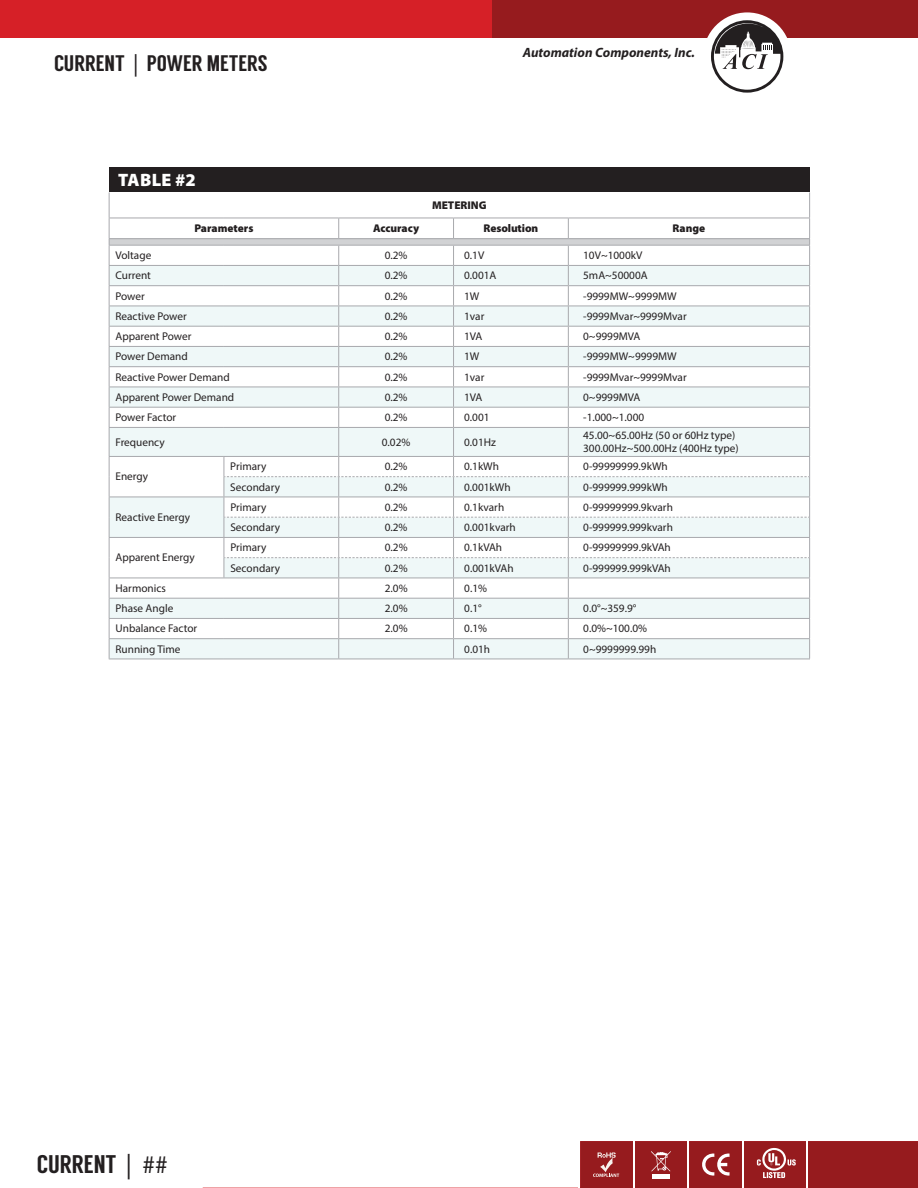
<style>
.page{position:relative;width:918px;height:1188px;background:#fff}
.page>*{position:absolute;margin:0;border:0;box-sizing:border-box;transform-origin:0 0}
.t1{font:25.5px "Langdon";color:#231f20}
.t2{font:22.5px "Langdon";color:#231f20}
.表格表头字体{font:900 18px "Myriad Pro";letter-spacing:.02em;color:#fff}
.t3{font:italic 700 13.5px "Myriad Pro";color:#231f20}
.表格{font:11.25px "Myriad Pro";color:#231f20}
.表格-2{font:900 11.25px "Myriad Pro";letter-spacing:-.005em;color:#231f20}
.表格字体{font:900 11.25px "Myriad Pro";color:#231f20}
.s1{font-family:"Myriad Pro"}
</style>
<div class="page">
<div style="left:490px;top:0;width:428px;height:38px;background:#961b1e"></div>
<div style="left:0;top:0;width:491px;height:38px;background:#d62027"></div>
<div style="left:703px;top:12px;width:88px;height:88px;background:#fff;border-radius:50%"></div>
<svg style="left:711px;top:20px;width:72px;height:73px"></svg>
<svg style="left:203px;top:1141px;width:715px;height:47px;background:#a03033"></svg>
<div style="left:109px;top:167px;width:701px;height:25px;background:#231f20"></div>
<div style="left:109px;top:239px;width:701px;height:6px;background:#d1d2d4"></div>
<svg style="left:110px;top:266px;width:114px;height:393px;fill:#f4f8f8"></svg>
<hr style="left:109px;top:218px;width:115px;height:1px;background:#a8a9ad">
<hr style="left:109px;top:238px;width:115px;height:1px;background:#a8a9ad">
<hr style="left:109px;top:245px;width:115px;height:1px;background:#a8a9ad">
<hr style="left:109px;top:265px;width:115px;height:1px;background:#a8a9ad">
<hr style="left:109px;top:285px;width:115px;height:1px;background:#a8a9ad">
<hr style="left:109px;top:306px;width:115px;height:1px;background:#a8a9ad">
<hr style="left:109px;top:326px;width:115px;height:1px;background:#a8a9ad">
<hr style="left:109px;top:346px;width:115px;height:1px;background:#a8a9ad">
<hr style="left:109px;top:366px;width:115px;height:1px;background:#a8a9ad">
<hr style="left:109px;top:387px;width:115px;height:1px;background:#a8a9ad">
<hr style="left:109px;top:407px;width:115px;height:1px;background:#a8a9ad">
<hr style="left:109px;top:427px;width:115px;height:1px;background:#a8a9ad">
<hr style="left:109px;top:456px;width:115px;height:1px;background:#a8a9ad">
<hr style="left:109px;top:497px;width:115px;height:1px;background:#a8a9ad">
<hr style="left:109px;top:537px;width:115px;height:1px;background:#a8a9ad">
<hr style="left:109px;top:578px;width:115px;height:1px;background:#a8a9ad">
<hr style="left:109px;top:598px;width:115px;height:1px;background:#a8a9ad">
<hr style="left:109px;top:618px;width:115px;height:1px;background:#a8a9ad">
<hr style="left:109px;top:638px;width:115px;height:1px;background:#a8a9ad">
<svg style="left:109px;top:192px;width:1px;height:467px"></svg>
<svg style="left:224px;top:192px;width:586px;height:467px"></svg>
<hr style="left:109px;top:659px;width:115px;height:1px;background:#a8a9ad">
<hr style="left:224px;top:659px;width:115px;height:1px;background:#a8a9ad">
<hr style="left:339px;top:659px;width:115px;height:1px;background:#a8a9ad">
<hr style="left:454px;top:659px;width:114px;height:1px;background:#a8a9ad">
<hr style="left:568px;top:659px;width:242px;height:1px;background:#a8a9ad">
<div style="left:193px;top:1127px;width:386px;height:60px;background:#fff"></div>
<p class="t2" style="left:54px;top:50px;width:215px">CURRENT <span class="s1">|</span> POWER METERS</p>
<p class="表格表头字体" style="left:118px;top:168px;width:79px">TABLE #2</p>
<p class="t3" style="left:523px;top:44px;width:174px">Automation Components, Inc.</p>
<p class="表格字体" style="left:432px;top:198px;width:56px">METERING</p>
<p class="表格-2" style="left:194px;top:221px;width:61px">Parameters</p>
<p class="表格-2" style="left:373px;top:221px;width:48px">Accuracy</p>
<p class="表格-2" style="left:484px;top:221px;width:56px">Resolution</p>
<p class="表格-2" style="left:673px;top:221px;width:34px">Range</p>
<p class="表格" style="left:116px;top:248px;width:37px">Voltage</p>
<p class="表格" style="left:385px;top:248px;width:24px">0.2%</p>
<p class="表格" style="left:464px;top:248px;width:22px">0.1V</p>
<p class="表格" style="left:583px;top:248px;width:61px">10V~1000kV</p>
<p class="表格" style="left:116px;top:269px;width:37px">Current</p>
<p class="表格" style="left:385px;top:269px;width:24px">0.2%</p>
<p class="表格" style="left:464px;top:269px;width:34px">0.001A</p>
<p class="表格" style="left:583px;top:269px;width:66px">5mA~50000A</p>
<p class="表格" style="left:116px;top:289px;width:31px">Power</p>
<p class="表格" style="left:385px;top:289px;width:24px">0.2%</p>
<p class="表格" style="left:464px;top:289px;width:17px">1W</p>
<p class="表格" style="left:583px;top:289px;width:95px">-9999MW~9999MW</p>
<p class="表格" style="left:116px;top:309px;width:73px">Reactive Power</p>
<p class="表格" style="left:385px;top:309px;width:24px">0.2%</p>
<p class="表格" style="left:464px;top:309px;width:22px">1var</p>
<p class="表格" style="left:583px;top:309px;width:105px">-9999Mvar~9999Mvar</p>
<p class="表格" style="left:116px;top:329px;width:77px">Apparent Power</p>
<p class="表格" style="left:385px;top:329px;width:24px">0.2%</p>
<p class="表格" style="left:464px;top:329px;width:20px">1VA</p>
<p class="表格" style="left:583px;top:329px;width:59px">0~9999MVA</p>
<p class="表格" style="left:116px;top:350px;width:74px">Power Demand</p>
<p class="表格" style="left:385px;top:350px;width:24px">0.2%</p>
<p class="表格" style="left:464px;top:350px;width:17px">1W</p>
<p class="表格" style="left:583px;top:350px;width:95px">-9999MW~9999MW</p>
<p class="表格" style="left:116px;top:370px;width:116px">Reactive Power Demand</p>
<p class="表格" style="left:385px;top:370px;width:24px">0.2%</p>
<p class="表格" style="left:464px;top:370px;width:22px">1var</p>
<p class="表格" style="left:583px;top:370px;width:105px">-9999Mvar~9999Mvar</p>
<p class="表格" style="left:116px;top:390px;width:120px">Apparent Power Demand</p>
<p class="表格" style="left:385px;top:390px;width:24px">0.2%</p>
<p class="表格" style="left:464px;top:390px;width:20px">1VA</p>
<p class="表格" style="left:583px;top:390px;width:59px">0~9999MVA</p>
<p class="表格" style="left:116px;top:410px;width:62px">Power Factor</p>
<p class="表格" style="left:385px;top:410px;width:24px">0.2%</p>
<p class="表格" style="left:464px;top:410px;width:27px">0.001</p>
<p class="表格" style="left:583px;top:410px;width:62px">-1.000~1.000</p>
<p class="表格" style="left:116px;top:435px;width:51px">Frequency</p>
<p class="表格" style="left:382px;top:435px;width:30px">0.02%</p>
<p class="表格" style="left:464px;top:435px;width:33px">0.01Hz</p>
<p class="表格" style="left:583px;top:428px;width:154px">45.00~65.00Hz (50 or 60Hz type)</p>
<p class="表格" style="left:583px;top:442px;width:157px">300.00Hz~500.00Hz (400Hz type)</p>
<p class="表格" style="left:116px;top:470px;width:34px">Energy</p>
<p class="表格" style="left:116px;top:510px;width:76px">Reactive Energy</p>
<p class="表格" style="left:116px;top:551px;width:81px">Apparent Energy</p>
<p class="表格" style="left:230px;top:460px;width:38px">Primary</p>
<p class="表格" style="left:385px;top:460px;width:24px">0.2%</p>
<p class="表格" style="left:464px;top:460px;width:36px">0.1kWh</p>
<p class="表格" style="left:583px;top:460px;width:86px">0-99999999.9kWh</p>
<p class="表格" style="left:230px;top:480px;width:51px">Secondary</p>
<p class="表格" style="left:385px;top:480px;width:24px">0.2%</p>
<p class="表格" style="left:464px;top:480px;width:48px">0.001kWh</p>
<p class="表格" style="left:583px;top:480px;width:86px">0-999999.999kWh</p>
<p class="表格" style="left:230px;top:500px;width:38px">Primary</p>
<p class="表格" style="left:385px;top:500px;width:24px">0.2%</p>
<p class="表格" style="left:464px;top:500px;width:42px">0.1kvarh</p>
<p class="表格" style="left:583px;top:500px;width:91px">0-99999999.9kvarh</p>
<p class="表格" style="left:230px;top:520px;width:51px">Secondary</p>
<p class="表格" style="left:385px;top:520px;width:24px">0.2%</p>
<p class="表格" style="left:464px;top:520px;width:53px">0.001kvarh</p>
<p class="表格" style="left:583px;top:520px;width:91px">0-999999.999kvarh</p>
<p class="表格" style="left:230px;top:541px;width:38px">Primary</p>
<p class="表格" style="left:385px;top:541px;width:24px">0.2%</p>
<p class="表格" style="left:464px;top:541px;width:39px">0.1kVAh</p>
<p class="表格" style="left:583px;top:541px;width:89px">0-99999999.9kVAh</p>
<p class="表格" style="left:230px;top:561px;width:51px">Secondary</p>
<p class="表格" style="left:385px;top:561px;width:24px">0.2%</p>
<p class="表格" style="left:464px;top:561px;width:51px">0.001kVAh</p>
<p class="表格" style="left:583px;top:561px;width:89px">0-999999.999kVAh</p>
<p class="表格" style="left:116px;top:581px;width:52px">Harmonics</p>
<p class="表格" style="left:385px;top:581px;width:24px">2.0%</p>
<p class="表格" style="left:464px;top:581px;width:24px">0.1%</p>
<p class="表格" style="left:116px;top:601px;width:59px">Phase Angle</p>
<p class="表格" style="left:385px;top:601px;width:24px">2.0%</p>
<p class="表格" style="left:464px;top:601px;width:19px">0.1°</p>
<p class="表格" style="left:583px;top:601px;width:55px">0.0°~359.9°</p>
<p class="表格" style="left:116px;top:622px;width:83px">Unbalance Factor</p>
<p class="表格" style="left:385px;top:622px;width:24px">2.0%</p>
<p class="表格" style="left:464px;top:622px;width:24px">0.1%</p>
<p class="表格" style="left:583px;top:622px;width:65px">0.0%~100.0%</p>
<p class="表格" style="left:116px;top:642px;width:66px">Running Time</p>
<p class="表格" style="left:464px;top:642px;width:27px">0.01h</p>
<p class="表格" style="left:583px;top:642px;width:74px">0~9999999.99h</p>
<h1 class="t1" style="left:37px;top:1150px;width:133px">CURRENT <span class="s1">| ##</span></h1>
</div>
